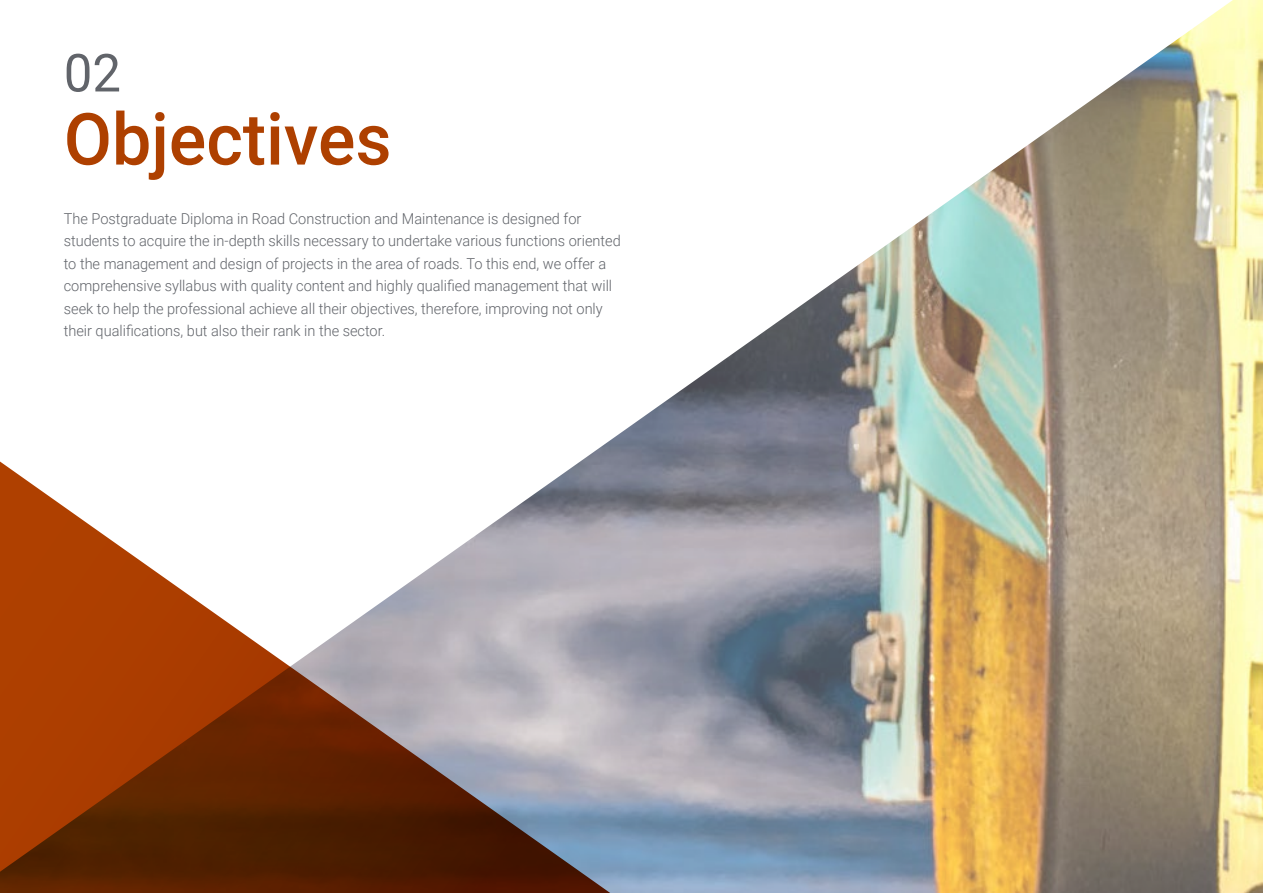
<style>
.page{position:relative;width:1263px;height:893px;background:#fff}
.page>*{position:absolute;margin:0;border:0;box-sizing:border-box;transform-origin:0 0}
.t1{font:500 72px "Roboto";color:#ae4000}
.t2{font:52.5px "Roboto";color:#61646a}
.t3{font:300 15px/22.5px "Roboto";color:#61646a}
</style>
<div class="page">
<img style="left:602px;top:0;width:661px;height:893px">
<svg style="left:0;top:446px;width:640px;height:447px"></svg>
<h2 class="t2" style="left:64px;top:36px;width:59px">02</h2>
<h1 class="t1" style="left:64px;top:89px;width:329px">Objectives</h1>
<p class="t3" style="left:64px;top:207px;width:558px">The Postgraduate Diploma in Road Construction and Maintenance is designed for students to acquire the in-depth skills necessary to undertake various functions oriented to the management and design of projects in the area of roads. To this end, we offer a comprehensive syllabus with quality content and highly qualified management that will seek to help the professional achieve all their objectives, therefore, improving not only their qualifications, but also their rank in the sector.</p>
</div>
